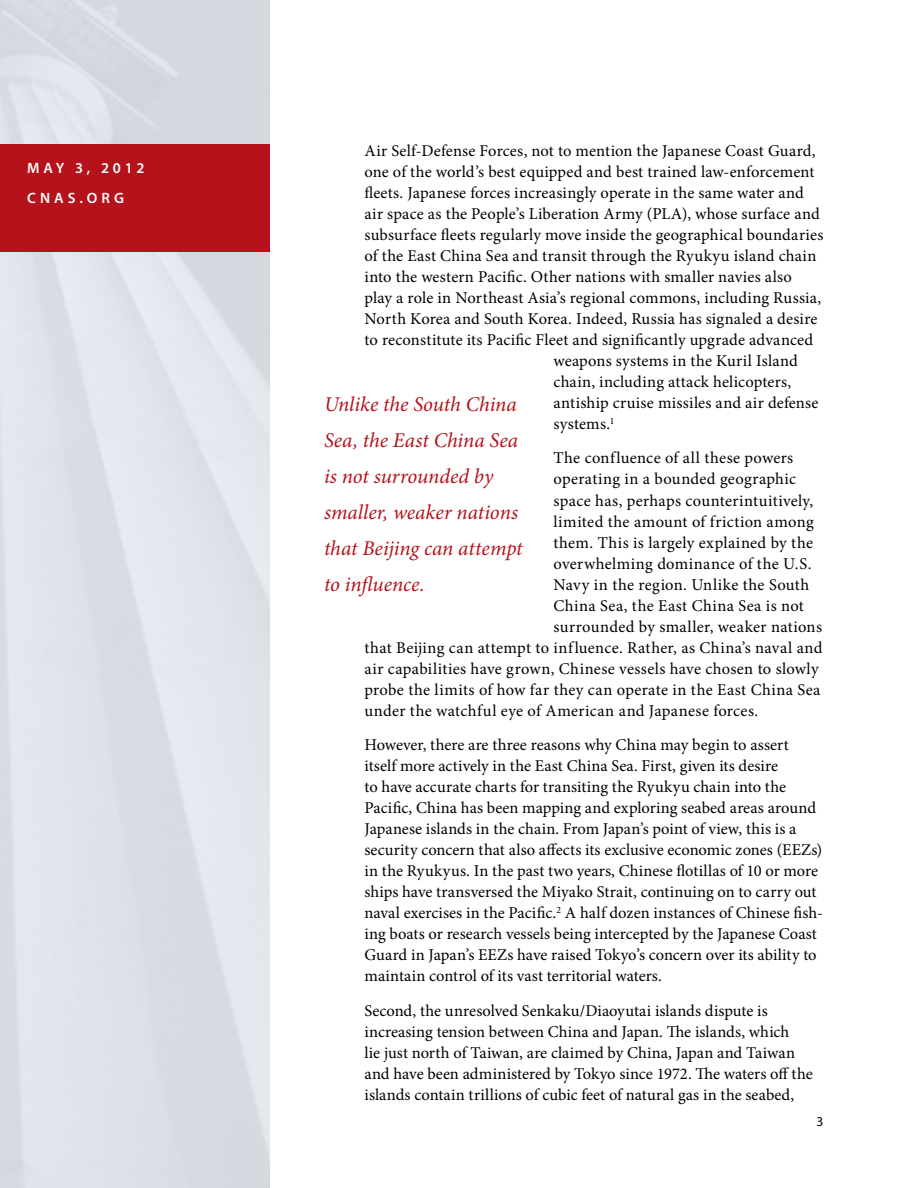
<style>
.page{position:relative;width:918px;height:1188px;background:#fff}
.page>*{position:absolute;margin:0;border:0;box-sizing:border-box;transform-origin:0 0}
.t1{font:italic 21px/36px "Minion Pro";color:#b5121b}
.t2{font:16.5px/21px "Minion Pro";letter-spacing:.01em;color:#000}
.t3{font:600 15px/30px "Myriad Pro";letter-spacing:.27em;color:#fff}
.t4{font:13.5px "Myriad Pro";color:#000}
</style>
<div class="page">
<img style="left:0;top:0;width:270px;height:1188px">
<div style="left:0;top:144px;width:270px;height:107px;background:#b5121b"></div>
<p class="t3" style="left:27px;top:153px;width:119px">MAY 3, 2012<br>CNA S.ORG</p>
<p class="t2" style="left:364px;top:140px;width:453px">Air Self-Defense Forces, not to mention the Japanese Coast Guard,</p>
<p class="t2" style="left:364px;top:161px;width:451px">one of the world’s best equipped and best trained law-enforcement</p>
<p class="t2" style="left:364px;top:182px;width:441px">fleets. Japanese forces increasingly operate in the same water and</p>
<p class="t2" style="left:364px;top:203px;width:457px">air space as the People’s Liberation Army (PLA), whose surface and</p>
<p class="t2" style="left:364px;top:224px;width:460px">subsurface fleets regularly move inside the geographical boundaries</p>
<p class="t2" style="left:364px;top:245px;width:453px">of the East China Sea and transit through the Ryukyu island chain</p>
<p class="t2" style="left:364px;top:266px;width:429px">into the western Pacific. Other nations with smaller navies also</p>
<p class="t2" style="left:364px;top:287px;width:458px">play a role in Northeast Asia’s regional commons, including Russia,</p>
<p class="t2" style="left:364px;top:308px;width:455px">North Korea and South Korea. Indeed, Russia has signaled a desire</p>
<p class="t2" style="left:364px;top:329px;width:450px">to reconstitute its Pacific Fleet and significantly upgrade advanced</p>
<p class="t2" style="left:554px;top:350px;width:246px">weapons systems in the Kuril Island</p>
<p class="t2" style="left:554px;top:371px;width:239px">chain, including attack helicopters,</p>
<p class="t2" style="left:554px;top:392px;width:267px">antiship cruise missiles and air defense</p>
<p class="t2" style="left:554px;top:413px;width:62px">systems.<sup>1</sup></p>
<p class="t2" style="left:554px;top:448px;width:241px">The confluence of all these powers</p>
<p class="t2" style="left:554px;top:469px;width:244px">operating in a bounded geographic</p>
<p class="t2" style="left:554px;top:490px;width:261px">space has, perhaps counterintuitively,</p>
<p class="t2" style="left:554px;top:511px;width:262px">limited the amount of friction among</p>
<p class="t2" style="left:554px;top:532px;width:261px">them. This is largely explained by the</p>
<p class="t2" style="left:554px;top:553px;width:259px">overwhelming dominance of the U.S.</p>
<p class="t2" style="left:554px;top:574px;width:257px">Navy in the region. Unlike the South</p>
<p class="t2" style="left:554px;top:595px;width:252px">China Sea, the East China Sea is not</p>
<p class="t2" style="left:554px;top:616px;width:270px">surrounded by smaller, weaker nations</p>
<p class="t2" style="left:364px;top:637px;width:460px">that Beijing can attempt to influence. Rather, as China’s naval and</p>
<p class="t2" style="left:364px;top:658px;width:456px">air capabilities have grown, Chinese vessels have chosen to slowly</p>
<p class="t2" style="left:364px;top:679px;width:457px">probe the limits of how far they can operate in the East China Sea</p>
<p class="t2" style="left:364px;top:700px;width:395px">under the watchful eye of American and Japanese forces.</p>
<p class="t2" style="left:364px;top:734px;width:460px">However, there are three reasons why China may begin to assert itself more actively in the East China Sea. First, given its desire<br>to have accurate charts for transiting the Ryukyu chain into the Pacific, China has been mapping and exploring seabed areas around Japanese islands in the chain. From Japan’s point of view, this is a security concern that also affects its exclusive economic zones (EEZs) in the Ryukyus. In the past two years, Chinese flotillas of 10 or more ships have transversed the Miyako Strait, continuing on to carry out naval exercises in the Pacific.<sup>2</sup> A half dozen instances of Chinese fish&shy;ing boats or research vessels being intercepted by the Japanese Coast Guard in Japan’s EEZs have raised Tokyo’s concern over its ability to maintain control of its vast territorial waters.</p>
<p class="t2" style="left:364px;top:1000px;width:450px">Second, the unresolved Senkaku/Diaoyutai islands dispute is increasing tension between China and Japan. The islands, which<br>lie just north of Taiwan, are claimed by China, Japan and Taiwan and have been administered by Tokyo since 1972. The waters off the islands contain trillions of cubic feet of natural gas in the seabed,</p>
<p class="t1" style="left:324px;top:387px;width:200px">Unlike the South China<br>Sea, the East China Sea is not surrounded by smaller, weaker nations that Beijing can attempt to influence.</p>
<p class="t4" style="left:817px;top:1113px;width:8px">3</p>
</div>
